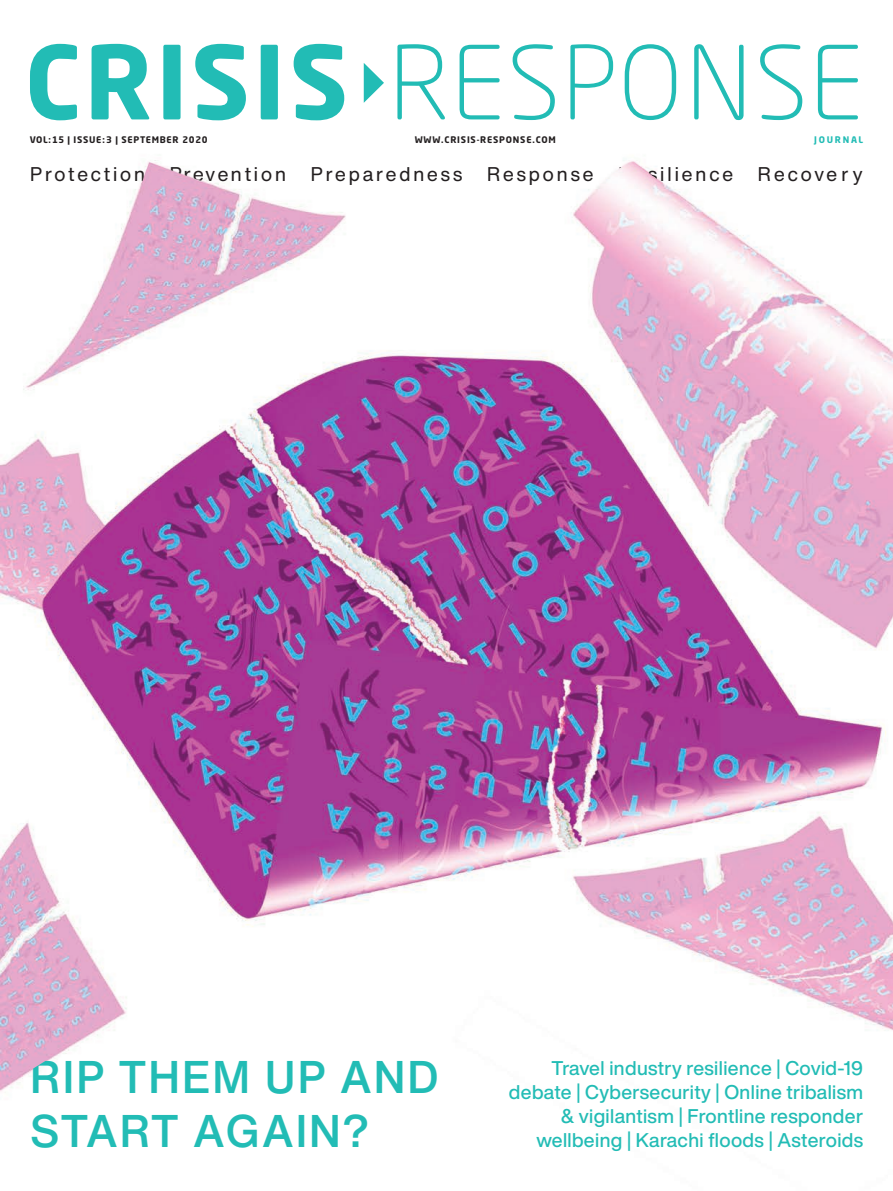
<style>
.page{position:relative;width:893px;height:1191px;background:#fff}
.page>*{position:absolute;margin:0;border:0;box-sizing:border-box;transform-origin:0 0}
.t1{font:300 100.5px "Neo Sans Std";letter-spacing:.02em;color:#22bcb5}
.t2{font:500 45px/54px "Helvetica Now Text";letter-spacing:.03em;color:#22bcb5}
.t3{font:500 19.5px/24px "Helvetica Now Display";letter-spacing:.02em;color:#22bcb5;text-align:right}
.t4{font:19.5px "Helvetica Now Text";letter-spacing:.12em;color:#231f20}
.t5{font:700 9px "Neo Sans Std";letter-spacing:.08em;color:#231f20}
.t6{font:700 9px "Neo Sans Std";letter-spacing:.19em;color:#22bcb5}
.s1{font-weight:700}
</style>
<div class="page">
<img style="left:0;top:63px;width:893px;height:1030px">
<svg style="left:364px;top:63px;width:20px;height:40px"></svg>
<svg style="left:30px;top:1057px;width:20px;height:13px"></svg>
<img style="left:141px;top:162px;width:69px;height:22px">
<img style="left:601px;top:162px;width:63px;height:22px">
<h1 class="t1" style="left:25px;top:23px;width:840px"><span class="s1">CRISIS</span> RESPONSE</h1>
<p class="t5" style="left:30px;top:134px;width:180px">VOL:15 | ISSUE:3 | SEPTEMBER 2020</p>
<p class="t5" style="left:415px;top:134px;width:142px">WWW.CRISIS-RESPONSE.COM</p>
<p class="t6" style="left:814px;top:134px;width:50px">JOURNAL</p>
<p class="t4" style="left:30px;top:160px;width:835px">Protection Prevention Preparedness Response Resilience Recovery</p>
<h2 class="t2" style="left:30px;top:1048px;width:410px">RIP THEM UP AND<br>START AGAIN?</h2>
<p class="t3" style="left:509px;top:1056px;width:356px">Travel industry resilience | Covid-19 debate | Cybersecurity | Online tribalism &amp; vigilantism | Frontline responder wellbeing | Karachi floods | Asteroids</p>
</div>
